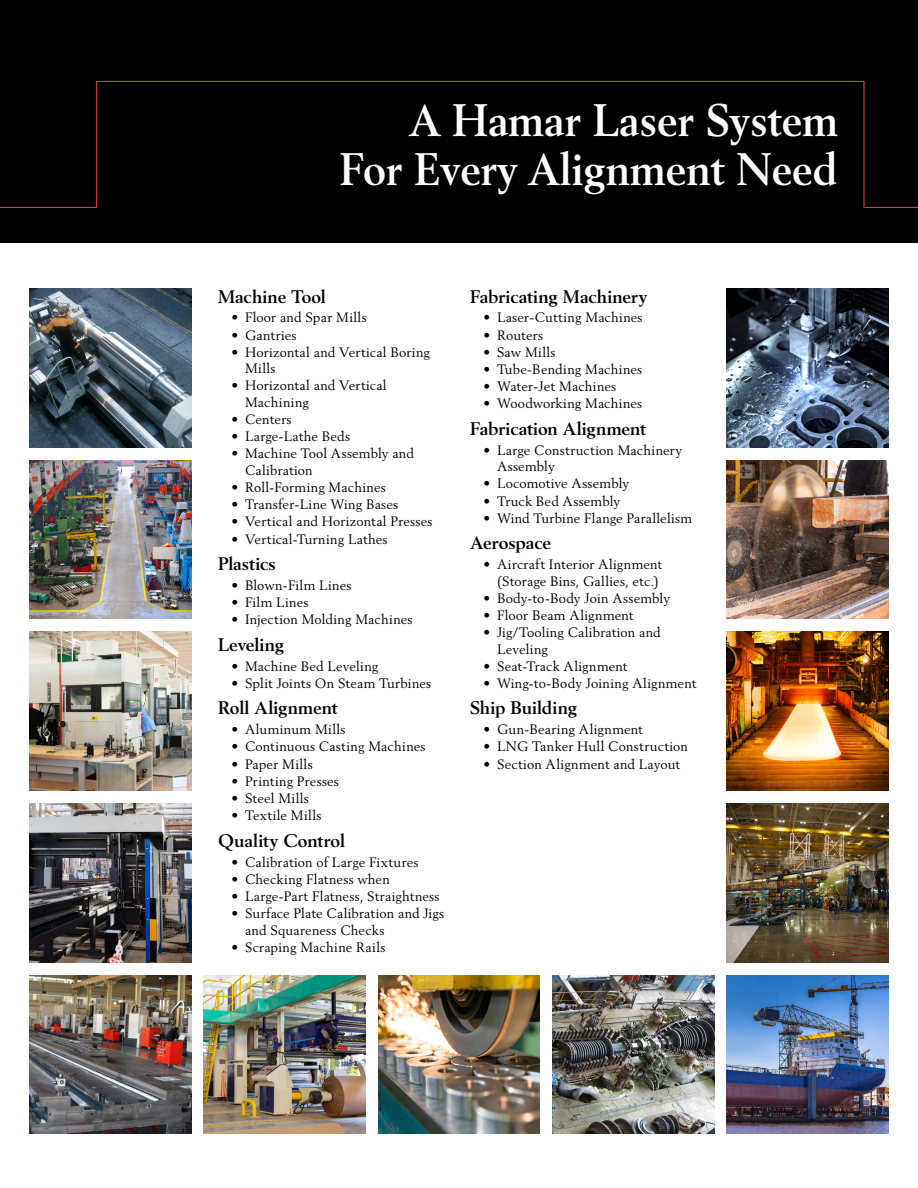
<style>
.page{position:relative;width:918px;height:1188px;background:#fff}
.page>*{position:absolute;margin:0;border:0;box-sizing:border-box;transform-origin:0 0}
.t1{font:700 45px/49.5px "Berling LT Std";color:#fff;text-align:right;scale:.95 1}
.t2{font:700 18px "Berling LT Std";color:#000}
.t3{font:13.5px/16.5px "Berling LT Std";letter-spacing:.015em;color:#000}
</style>
<div class="page">
<div style="left:0;top:0;width:918px;height:243px;background:#000"></div>
<hr style="left:864px;top:207px;width:54px;height:1px;background:#ef483e">
<hr style="left:96px;top:81px;width:768px;height:1px;background:#ef483e">
<hr style="left:0;top:207px;width:97px;height:1px;background:#ef483e">
<hr style="left:96px;top:81px;width:1px;height:126px;background:#ef483e">
<hr style="left:864px;top:81px;width:1px;height:127px;background:#ef483e">
<img style="left:727px;top:632px;width:161px;height:159px">
<img style="left:30px;top:632px;width:161px;height:159px">
<img style="left:727px;top:975px;width:161px;height:159px">
<img style="left:30px;top:975px;width:161px;height:159px">
<img style="left:204px;top:975px;width:161px;height:159px">
<img style="left:378px;top:975px;width:162px;height:159px">
<img style="left:553px;top:975px;width:161px;height:159px">
<img style="left:727px;top:804px;width:161px;height:158px">
<img style="left:30px;top:804px;width:161px;height:158px">
<img style="left:727px;top:460px;width:161px;height:159px">
<img style="left:30px;top:460px;width:161px;height:159px">
<img style="left:727px;top:288px;width:161px;height:159px">
<img style="left:30px;top:288px;width:161px;height:159px">
<h1 class="t1" style="left:340px;top:95px;width:526px">A Hamar Laser System<br>For Every Alignment Need</h1>
<h2 class="t2" style="left:218px;top:286px;width:109px">Machine Tool</h2>
<p class="t3" style="left:232px;top:309px;width:137px">• Floor and Spar Mills</p>
<p class="t3" style="left:232px;top:326px;width:67px">• Gantries</p>
<p class="t3" style="left:245px;top:344px;width:187px;text-indent:-14px">• Horizontal and Vertical Boring<br>Mills</p>
<p class="t3" style="left:245px;top:377px;width:143px;text-indent:-14px">• Horizontal and Vertical<br>Machining</p>
<p class="t3" style="left:232px;top:411px;width:62px">• Centers</p>
<p class="t3" style="left:232px;top:428px;width:120px">• Large-Lathe Beds</p>
<p class="t3" style="left:245px;top:445px;width:170px;text-indent:-14px">• Machine Tool Assembly and<br>Calibration</p>
<p class="t3" style="left:232px;top:479px;width:156px">• Roll-Forming Machines</p>
<p class="t3" style="left:232px;top:496px;width:168px">• Transfer-Line Wing Bases</p>
<p class="t3" style="left:232px;top:513px;width:203px">• Vertical and Horizontal Presses</p>
<p class="t3" style="left:232px;top:530px;width:158px">• Vertical-Turning Lathes</p>
<h2 class="t2" style="left:218px;top:553px;width:59px">Plastics</h2>
<p class="t3" style="left:232px;top:577px;width:122px">• Blown-Film Lines</p>
<p class="t3" style="left:232px;top:594px;width:78px">• Film Lines</p>
<p class="t3" style="left:232px;top:611px;width:183px">• Injection Molding Machines</p>
<h2 class="t2" style="left:218px;top:634px;width:68px">Leveling</h2>
<p class="t3" style="left:232px;top:658px;width:148px">• Machine Bed Leveling</p>
<p class="t3" style="left:232px;top:675px;width:201px">• Split Joints On Steam Turbines</p>
<h2 class="t2" style="left:218px;top:698px;width:121px">Roll Alignment</h2>
<p class="t3" style="left:232px;top:721px;width:116px">• Aluminum Mills</p>
<p class="t3" style="left:232px;top:738px;width:196px">• Continuous Casting Machines</p>
<p class="t3" style="left:232px;top:755px;width:83px">• Paper Mills</p>
<p class="t3" style="left:232px;top:773px;width:109px">• Printing Presses</p>
<p class="t3" style="left:232px;top:790px;width:79px">• Steel Mills</p>
<p class="t3" style="left:232px;top:807px;width:91px">• Textile Mills</p>
<h2 class="t2" style="left:218px;top:830px;width:129px">Quality Control</h2>
<p class="t3" style="left:232px;top:853px;width:189px">• Calibration of Large Fixtures</p>
<p class="t3" style="left:232px;top:871px;width:160px">• Checking Flatness when</p>
<p class="t3" style="left:232px;top:888px;width:210px">• Large-Part Flatness, Straightness</p>
<p class="t3" style="left:245px;top:905px;width:201px;text-indent:-14px">• Surface Plate Calibration and Jigs and Squareness Checks</p>
<p class="t3" style="left:232px;top:939px;width:155px">• Scraping Machine Rails</p>
<h2 class="t2" style="left:470px;top:286px;width:179px">Fabricating Machinery</h2>
<p class="t3" style="left:484px;top:309px;width:161px">• Laser-Cutting Machines</p>
<p class="t3" style="left:484px;top:326px;width:61px">• Routers</p>
<p class="t3" style="left:484px;top:344px;width:74px">• Saw Mills</p>
<p class="t3" style="left:484px;top:361px;width:160px">• Tube-Bending Machines</p>
<p class="t3" style="left:484px;top:378px;width:134px">• Water-Jet Machines</p>
<p class="t3" style="left:484px;top:395px;width:160px">• Woodworking Machines</p>
<h2 class="t2" style="left:470px;top:418px;width:178px">Fabrication Alignment</h2>
<p class="t3" style="left:497px;top:442px;width:187px;text-indent:-14px">• Large Construction Machinery<br>Assembly</p>
<p class="t3" style="left:484px;top:475px;width:147px">• Locomotive Assembly</p>
<p class="t3" style="left:484px;top:492px;width:138px">• Truck Bed Assembly</p>
<p class="t3" style="left:484px;top:510px;width:210px">• Wind Turbine Flange Parallelism</p>
<h2 class="t2" style="left:470px;top:532px;width:83px">Aerospace</h2>
<p class="t3" style="left:484px;top:556px;width:180px;text-align:right">• Aircraft Interior Alignment (Storage Bins, Gallies, etc.)</p>
<p class="t3" style="left:484px;top:590px;width:188px">• Body-to-Body Join Assembly</p>
<p class="t3" style="left:484px;top:607px;width:152px">• Floor Beam Alignment</p>
<p class="t3" style="left:497px;top:624px;width:165px;text-indent:-14px">• Jig/Tooling Calibration and<br>Leveling</p>
<p class="t3" style="left:484px;top:658px;width:146px">• Seat-Track Alignment</p>
<p class="t3" style="left:484px;top:675px;width:214px">• Wing-to-Body Joining Alignment</p>
<h2 class="t2" style="left:470px;top:698px;width:109px">Ship Building</h2>
<p class="t3" style="left:484px;top:721px;width:161px">• Gun-Bearing Alignment</p>
<p class="t3" style="left:484px;top:738px;width:206px">• LNG Tanker Hull Construction</p>
<p class="t3" style="left:484px;top:755px;width:198px">• Section Alignment and Layout</p>
</div>
